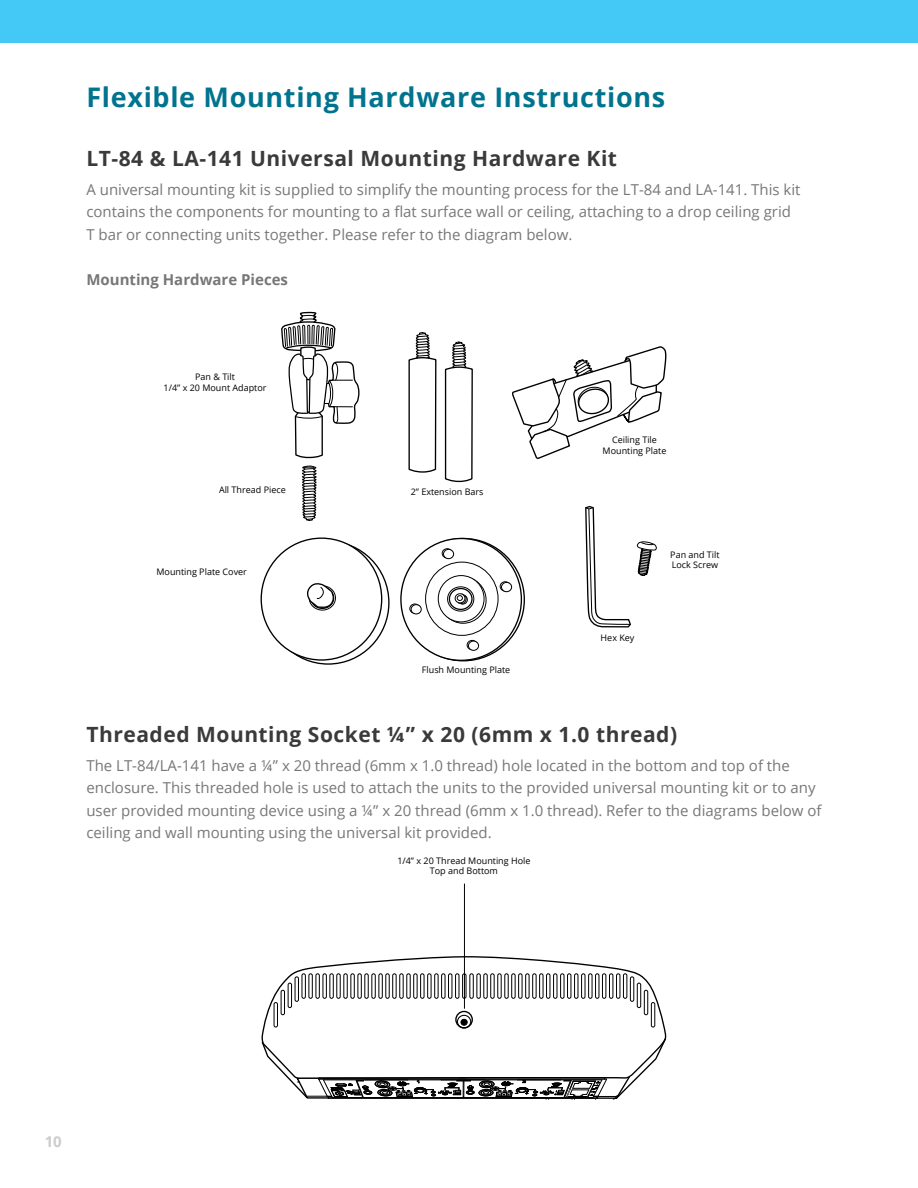
<style>
.page{position:relative;width:918px;height:1188px;background:#fff}
.page>*{position:absolute;margin:0;border:0;box-sizing:border-box;transform-origin:0 0}
.t1{font:700 27px "Open Sans";letter-spacing:.025em;color:#00748e}
.t2{font:700 21px "Open Sans";letter-spacing:.025em;color:#3b3a3a}
.t3{font:15px/22.5px "Open Sans";color:#797676}
.t4{font:700 15px "Open Sans";color:#797676}
.t5{font:700 15px "Open Sans";color:#ccc}
.t6{font:9px/10.5px "Open Sans";color:#000;text-align:center}
</style>
<div class="page">
<div style="left:0;top:0;width:918px;height:43px;background:#44c8f5"></div>
<div style="left:442px;top:548px;width:11px;height:10px;border:1px solid #000;border-radius:50%"></div>
<div style="left:500px;top:581px;width:11px;height:10px;border:1px solid #000;border-radius:50%"></div>
<div style="left:467px;top:640px;width:11px;height:10px;border:1px solid #000;border-radius:50%"></div>
<div style="left:440px;top:577px;width:46px;height:47px;border:1px solid #000;border-radius:50%"></div>
<svg style="left:438px;top:576px;width:46px;height:46px"></svg>
<div style="left:438px;top:575px;width:46px;height:47px;border:1px solid #000;border-radius:50%"></div>
<svg style="left:408px;top:332px;width:29px;height:324px"></svg>
<div style="left:449px;top:588px;width:24px;height:22px;border:1px solid #000;border-radius:50%"></div>
<div style="left:447px;top:586px;width:27px;height:25px;border:1px solid #000;border-radius:50%"></div>
<div style="left:444px;top:549px;width:10px;height:10px;background:#fff;border-radius:50%"></div>
<div style="left:443px;top:549px;width:11px;height:10px;border:1px solid #000;border-radius:50%"></div>
<div style="left:502px;top:582px;width:10px;height:10px;background:#fff;border-radius:50%"></div>
<div style="left:501px;top:582px;width:11px;height:10px;border:1px solid #000;border-radius:50%"></div>
<div style="left:411px;top:605px;width:10px;height:9px;background:#fff;border-radius:50%"></div>
<div style="left:411px;top:604px;width:11px;height:10px;border:1px solid #000;border-radius:50%"></div>
<div style="left:468px;top:641px;width:11px;height:9px;background:#fff;border-radius:50%"></div>
<div style="left:468px;top:641px;width:11px;height:10px;border:1px solid #000;border-radius:50%"></div>
<div style="left:455px;top:593px;width:10px;height:10px;border:1px solid #000;border-radius:50%"></div>
<svg style="left:457px;top:593px;width:11px;height:12px"></svg>
<svg style="left:280px;top:311px;width:80px;height:354px"></svg>
<svg style="left:512px;top:346px;width:155px;height:292px"></svg>
<svg style="left:444px;top:341px;width:29px;height:142px"></svg>
<svg style="left:262px;top:955px;width:405px;height:82px"></svg>
<div style="left:455px;top:1011px;width:18px;height:17px;border:1px solid #000;border-radius:50%"></div>
<div style="left:457px;top:1015px;width:14px;height:14px;border:1px solid #000;border-radius:50%"></div>
<div style="left:462px;top:973px;width:4px;height:26px;border:1px solid #000;border-radius:2px"></div>
<svg style="left:461px;top:1019px;width:6px;height:6px"></svg>
<div style="left:455px;top:973px;width:4px;height:26px;border:1px solid #000;border-radius:2px"></div>
<div style="left:448px;top:973px;width:4px;height:26px;border:1px solid #000;border-radius:2px"></div>
<div style="left:441px;top:973px;width:4px;height:26px;border:1px solid #000;border-radius:2px"></div>
<div style="left:434px;top:973px;width:4px;height:26px;border:1px solid #000;border-radius:2px"></div>
<div style="left:427px;top:973px;width:4px;height:26px;border:1px solid #000;border-radius:2px"></div>
<div style="left:420px;top:973px;width:4px;height:26px;border:1px solid #000;border-radius:2px"></div>
<div style="left:413px;top:973px;width:4px;height:26px;border:1px solid #000;border-radius:2px"></div>
<div style="left:406px;top:973px;width:5px;height:26px;border:1px solid #000;border-radius:2px"></div>
<div style="left:399px;top:973px;width:5px;height:26px;border:1px solid #000;border-radius:2px"></div>
<div style="left:392px;top:973px;width:4px;height:26px;border:1px solid #000;border-radius:2px"></div>
<div style="left:385px;top:973px;width:5px;height:26px;border:1px solid #000;border-radius:2px"></div>
<div style="left:379px;top:973px;width:4px;height:26px;border:1px solid #000;border-radius:2px"></div>
<div style="left:372px;top:973px;width:4px;height:26px;border:1px solid #000;border-radius:2px"></div>
<div style="left:364px;top:973px;width:5px;height:26px;border:1px solid #000;border-radius:2px"></div>
<div style="left:358px;top:973px;width:4px;height:26px;border:1px solid #000;border-radius:2px"></div>
<div style="left:351px;top:973px;width:4px;height:26px;border:1px solid #000;border-radius:2px"></div>
<div style="left:343px;top:973px;width:5px;height:26px;border:1px solid #000;border-radius:2px"></div>
<div style="left:336px;top:973px;width:5px;height:26px;border:1px solid #000;border-radius:2px"></div>
<div style="left:330px;top:973px;width:4px;height:26px;border:1px solid #000;border-radius:2px"></div>
<div style="left:323px;top:973px;width:4px;height:26px;border:1px solid #000;border-radius:2px"></div>
<div style="left:316px;top:973px;width:4px;height:26px;border:1px solid #000;border-radius:2px"></div>
<div style="left:309px;top:973px;width:4px;height:26px;border:1px solid #000;border-radius:2px"></div>
<div style="left:302px;top:973px;width:4px;height:26px;border:1px solid #000;border-radius:2px"></div>
<div style="left:295px;top:977px;width:4px;height:25px;border:1px solid #000;border-radius:2px"></div>
<div style="left:288px;top:983px;width:4px;height:25px;border:1px solid #000;border-radius:2px"></div>
<div style="left:281px;top:990px;width:4px;height:25px;border:1px solid #000;border-radius:2px"></div>
<div style="left:274px;top:1002px;width:4px;height:25px;border:1px solid #000;border-radius:2px"></div>
<div style="left:470px;top:973px;width:4px;height:26px;border:1px solid #000;border-radius:2px"></div>
<div style="left:477px;top:973px;width:4px;height:26px;border:1px solid #000;border-radius:2px"></div>
<div style="left:483px;top:973px;width:5px;height:26px;border:1px solid #000;border-radius:2px"></div>
<div style="left:490px;top:973px;width:4px;height:26px;border:1px solid #000;border-radius:2px"></div>
<div style="left:497px;top:973px;width:5px;height:26px;border:1px solid #000;border-radius:2px"></div>
<div style="left:504px;top:973px;width:5px;height:26px;border:1px solid #000;border-radius:2px"></div>
<div style="left:511px;top:973px;width:4px;height:26px;border:1px solid #000;border-radius:2px"></div>
<div style="left:518px;top:973px;width:4px;height:26px;border:1px solid #000;border-radius:2px"></div>
<div style="left:525px;top:973px;width:4px;height:26px;border:1px solid #000;border-radius:2px"></div>
<div style="left:532px;top:973px;width:4px;height:26px;border:1px solid #000;border-radius:2px"></div>
<div style="left:539px;top:973px;width:4px;height:26px;border:1px solid #000;border-radius:2px"></div>
<div style="left:546px;top:973px;width:4px;height:26px;border:1px solid #000;border-radius:2px"></div>
<div style="left:553px;top:973px;width:4px;height:26px;border:1px solid #000;border-radius:2px"></div>
<div style="left:560px;top:973px;width:4px;height:26px;border:1px solid #000;border-radius:2px"></div>
<div style="left:567px;top:973px;width:4px;height:26px;border:1px solid #000;border-radius:2px"></div>
<div style="left:574px;top:973px;width:4px;height:26px;border:1px solid #000;border-radius:2px"></div>
<div style="left:581px;top:973px;width:4px;height:26px;border:1px solid #000;border-radius:2px"></div>
<div style="left:588px;top:973px;width:4px;height:26px;border:1px solid #000;border-radius:2px"></div>
<div style="left:595px;top:973px;width:4px;height:26px;border:1px solid #000;border-radius:2px"></div>
<div style="left:602px;top:973px;width:4px;height:26px;border:1px solid #000;border-radius:2px"></div>
<div style="left:609px;top:973px;width:4px;height:26px;border:1px solid #000;border-radius:2px"></div>
<div style="left:616px;top:973px;width:4px;height:26px;border:1px solid #000;border-radius:2px"></div>
<div style="left:623px;top:973px;width:4px;height:26px;border:1px solid #000;border-radius:2px"></div>
<div style="left:630px;top:977px;width:4px;height:25px;border:1px solid #000;border-radius:2px"></div>
<div style="left:637px;top:983px;width:4px;height:25px;border:1px solid #000;border-radius:2px"></div>
<div style="left:644px;top:990px;width:4px;height:25px;border:1px solid #000;border-radius:2px"></div>
<div style="left:651px;top:1002px;width:4px;height:25px;border:1px solid #000;border-radius:2px"></div>
<svg style="left:261px;top:1037px;width:406px;height:63px"></svg>
<hr style="left:464px;top:884px;width:1px;height:124px;background:#000">
<h1 class="t1" style="left:86px;top:86px;width:580px">Flexible Mounting Hardware Instructions</h1>
<h2 class="t2" style="left:86px;top:149px;width:532px">LT-84 &amp; LA-141 Universal Mounting Hardware Kit</h2>
<p class="t3" style="left:86px;top:180px;width:716px">A universal mounting kit is supplied to simplify the mounting process for the LT-84 and LA-141. This kit contains the components for mounting to a flat surface wall or ceiling, attaching to a drop ceiling grid<br>T bar or connecting units together. Please refer to the diagram below.</p>
<p class="t4" style="left:86px;top:273px;width:203px">Mounting Hardware Pieces</p>
<p class="t6" style="left:164px;top:373px;width:104px">Pan &amp; Tilt<br>1/4” x 20 Mount Adaptor</p>
<p class="t6" style="left:219px;top:485px;width:68px">All Thread Piece</p>
<p class="t6" style="left:156px;top:567px;width:92px">Mounting Plate Cover</p>
<p class="t6" style="left:411px;top:488px;width:74px">2” Extension Bars</p>
<p class="t6" style="left:422px;top:665px;width:90px">Flush Mounting Plate</p>
<p class="t6" style="left:603px;top:436px;width:65px">Ceiling Tile<br>Mounting Plate</p>
<p class="t6" style="left:601px;top:634px;width:35px">Hex Key</p>
<p class="t6" style="left:670px;top:550px;width:51px;text-align:left">Pan and Tilt<br>Lock Screw</p>
<h2 class="t2" style="left:86px;top:725px;width:592px">Threaded Mounting Socket ¼” x 20 (6mm x 1.0 thread)</h2>
<p class="t3" style="left:86px;top:756px;width:737px">The LT-84/LA-141 have a ¼” x 20 thread (6mm x 1.0 thread) hole located in the bottom and top of the enclosure. This threaded hole is used to attach the units to the provided universal mounting kit or to any user provided mounting device using a ¼” x 20 thread (6mm x 1.0 thread). Refer to the diagrams below of ceiling and wall mounting using the universal kit provided.</p>
<p class="t6" style="left:397px;top:856px;width:135px">1/4” x 20 Thread Mounting Hole<br>Top and Bottom</p>
<p class="t5" style="left:45px;top:1136px;width:19px">10</p>
</div>
